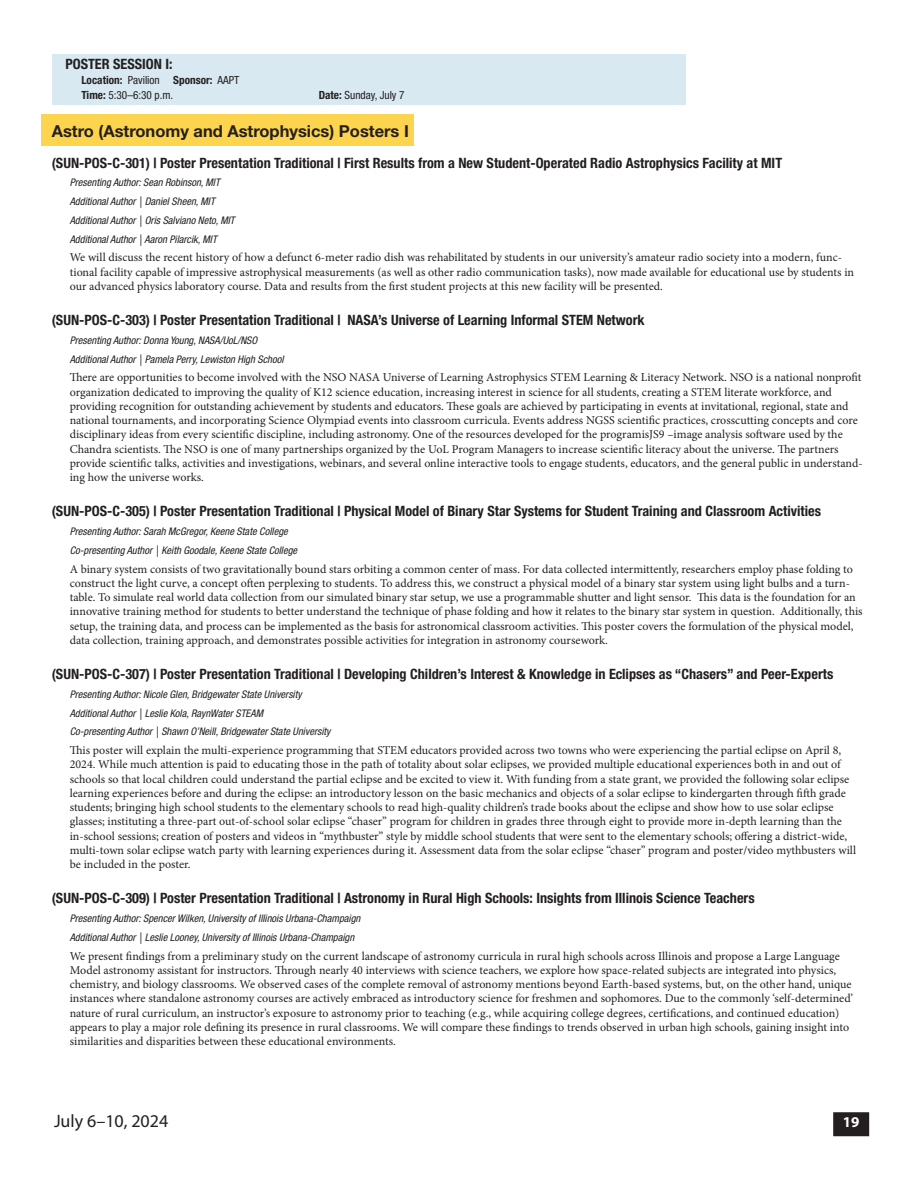
<style>
.page{position:relative;width:918px;height:1188px;background:#fff}
.page>*{position:absolute;margin:0;border:0;box-sizing:border-box;transform-origin:0 0}
.t1{font:18px "Myriad Pro";color:#231f20}
.subbi{font:700 16.5px "Helvetica Neue LT Std";color:#231f20}
.t2{font:700 15px "Myriad Pro";color:#fff}
.subhed_abstract{font:700 condensed 14.25px "Helvetica Neue LT Std";color:#231f20}
.abstract{font:12px/14.2px "Minion Pro";color:#231f20}
.subhed_abstract-2{font:condensed 11.25px/15px "Helvetica Neue LT Std";color:#231f20}
.contact{font:italic condensed 10.5px "Helvetica Neue LT Std";color:#231f20}
.s1{font-weight:700}
</style>
<div class="page">
<div style="left:834px;top:1113px;width:34px;height:23px;background:#231f20"></div>
<div style="left:833px;top:1112px;width:36px;height:24px;border:2px solid #231f20"></div>
<div style="left:52px;top:54px;width:633px;height:51px;background:#d8e9f1"></div>
<div style="left:41px;top:114px;width:373px;height:32px;background:#fdd44d"></div>
<p class="subhed_abstract" style="left:65px;top:55px;width:109px">POSTER SESSION I:</p>
<p class="subhed_abstract-2" style="left:81px;top:72px;width:160px"><span class="s1">Location:</span> Pavilion <span class="s1">Sponsor:</span> AAPT<br><span class="s1">Time:</span> 5:30–6:30 p.m.</p>
<p class="subhed_abstract-2" style="left:319px;top:87px;width:87px"><span class="s1">Date:</span> Sunday, July 7</p>
<p class="subbi" style="left:52px;top:121px;width:359px">Astro (Astronomy and Astrophysics) Posters I</p>
<p class="subhed_abstract" style="left:52px;top:154px;width:732px">(SUN-POS-C-301) | Poster Presentation Traditional | First Results from a New Student-Operated Radio Astrophysics Facility at MIT</p>
<p class="contact" style="left:70px;top:177px;width:152px">Presenting Author: Sean Robinson, MIT</p>
<p class="contact" style="left:70px;top:195px;width:147px">Additional Author | Daniel Sheen, MIT</p>
<p class="contact" style="left:70px;top:214px;width:167px">Additional Author | Oris Salviano Neto, MIT</p>
<p class="contact" style="left:70px;top:233px;width:149px">Additional Author | Aaron Pilarcik, MIT</p>
<p class="abstract" style="left:70px;top:250px;width:786px">We will discuss the recent history of how a defunct 6-meter radio dish was rehabilitated by students in our university’s amateur radio society into a modern, func&shy;tional facility capable of impressive astrophysical measurements (as well as other radio communication tasks), now made available for educational use by students in our advanced physics laboratory course. Data and results from the first student projects at this new facility will be presented.</p>
<p class="subhed_abstract" style="left:52px;top:311px;width:594px">(SUN-POS-C-303) | Poster Presentation Traditional | NASA’s Universe of Learning Informal STEM Network</p>
<p class="contact" style="left:70px;top:334px;width:189px">Presenting Author: Donna Young, NASA/UoL/NSO</p>
<p class="contact" style="left:70px;top:353px;width:215px">Additional Author | Pamela Perry, Lewiston High School</p>
<p class="abstract" style="left:70px;top:370px;width:794px">There are opportunities to become involved with the NSO NASA Universe of Learning Astrophysics STEM Learning &amp; Literacy Network. NSO is a national nonprofit organization dedicated to improving the quality of K12 science education, increasing interest in science for all students, creating a STEM literate workforce, and providing recognition for outstanding achievement by students and educators. These goals are achieved by participating in events at invitational, regional, state and national tournaments, and incorporating Science Olympiad events into classroom curricula. Events address NGSS scientific practices, crosscutting concepts and core disciplinary ideas from every scientific discipline, including astronomy. One of the resources developed for the programisJS9 –image analysis software used by the Chandra scientists. The NSO is one of many partnerships organized by the UoL Program Managers to increase scientific literacy about the universe. The partners provide scientific talks, activities and investigations, webinars, and several online interactive tools to engage students, educators, and the general public in understand&shy;ing how the universe works.</p>
<p class="subhed_abstract" style="left:52px;top:503px;width:771px">(SUN-POS-C-305) | Poster Presentation Traditional | Physical Model of Binary Star Systems for Student Training and Classroom Activities</p>
<p class="contact" style="left:70px;top:525px;width:220px">Presenting Author: Sarah McGregor, Keene State College</p>
<p class="contact" style="left:70px;top:544px;width:229px">Co-presenting Author | Keith Goodale, Keene State College</p>
<p class="abstract" style="left:70px;top:562px;width:794px">A binary system consists of two gravitationally bound stars orbiting a common center of mass. For data collected intermittently, researchers employ phase folding to construct the light curve, a concept often perplexing to students. To address this, we construct a physical model of a binary star system using light bulbs and a turn&shy;table. To simulate real world data collection from our simulated binary star setup, we use a programmable shutter and light sensor. This data is the foundation for an innovative training method for students to better understand the technique of phase folding and how it relates to the binary star system in question. Additionally, this setup, the training data, and process can be implemented as the basis for astronomical classroom activities. This poster covers the formulation of the physical model, data collection, training approach, and demonstrates possible activities for integration in astronomy coursework.</p>
<p class="subhed_abstract" style="left:52px;top:665px;width:783px">(SUN-POS-C-307) | Poster Presentation Traditional | Developing Children’s Interest &amp; Knowledge in Eclipses as “Chasers” and Peer-Experts</p>
<p class="contact" style="left:70px;top:688px;width:234px">Presenting Author: Nicole Glen, Bridgewater State University</p>
<p class="contact" style="left:70px;top:707px;width:195px">Additional Author | Leslie Kola, RaynWater STEAM</p>
<p class="contact" style="left:70px;top:726px;width:262px">Co-presenting Author | Shawn O’Neill, Bridgewater State University</p>
<p class="abstract" style="left:70px;top:743px;width:788px">This poster will explain the multi-experience programming that STEM educators provided across two towns who were experiencing the partial eclipse on April 8, 2024. While much attention is paid to educating those in the path of totality about solar eclipses, we provided multiple educational experiences both in and out of schools so that local children could understand the partial eclipse and be excited to view it. With funding from a state grant, we provided the following solar eclipse learning experiences before and during the eclipse: an introductory lesson on the basic mechanics and objects of a solar eclipse to kindergarten through fifth grade students; bringing high school students to the elementary schools to read high-quality children’s trade books about the eclipse and show how to use solar eclipse glasses; instituting a three-part out-of-school solar eclipse “chaser” program for children in grades three through eight to provide more in-depth learning than the in-school sessions; creation of posters and videos in “mythbuster” style by middle school students that were sent to the elementary schools; offering a district-wide, multi-town solar eclipse watch party with learning experiences during it. Assessment data from the solar eclipse “chaser” program and poster/video mythbusters will be included in the poster.</p>
<p class="subhed_abstract" style="left:52px;top:890px;width:704px">(SUN-POS-C-309) | Poster Presentation Traditional | Astronomy in Rural High Schools: Insights from Illinois Science Teachers</p>
<p class="contact" style="left:70px;top:912px;width:292px">Presenting Author: Spencer Wilken, University of Illinois Urbana-Champaign</p>
<p class="contact" style="left:70px;top:931px;width:286px">Additional Author | Leslie Looney, University of Illinois Urbana-Champaign</p>
<p class="abstract" style="left:70px;top:949px;width:785px">We present findings from a preliminary study on the current landscape of astronomy curricula in rural high schools across Illinois and propose a Large Language Model astronomy assistant for instructors. Through nearly 40 interviews with science teachers, we explore how space-related subjects are integrated into physics, chemistry, and biology classrooms. We observed cases of the complete removal of astronomy mentions beyond Earth-based systems, but, on the other hand, unique instances where standalone astronomy courses are actively embraced as introductory science for freshmen and sophomores. Due to the commonly ‘self-determined’ nature of rural curriculum, an instructor’s exposure to astronomy prior to teaching (e.g., while acquiring college degrees, certifications, and continued education) appears to play a major role defining its presence in rural classrooms. We will compare these findings to trends observed in urban high schools, gaining insight into similarities and disparities between these educational environments.</p>
<h1 class="t1" style="left:54px;top:1110px;width:116px">July 6–10, 2024</h1>
<p class="t2" style="left:843px;top:1113px;width:18px">19</p>
</div>
